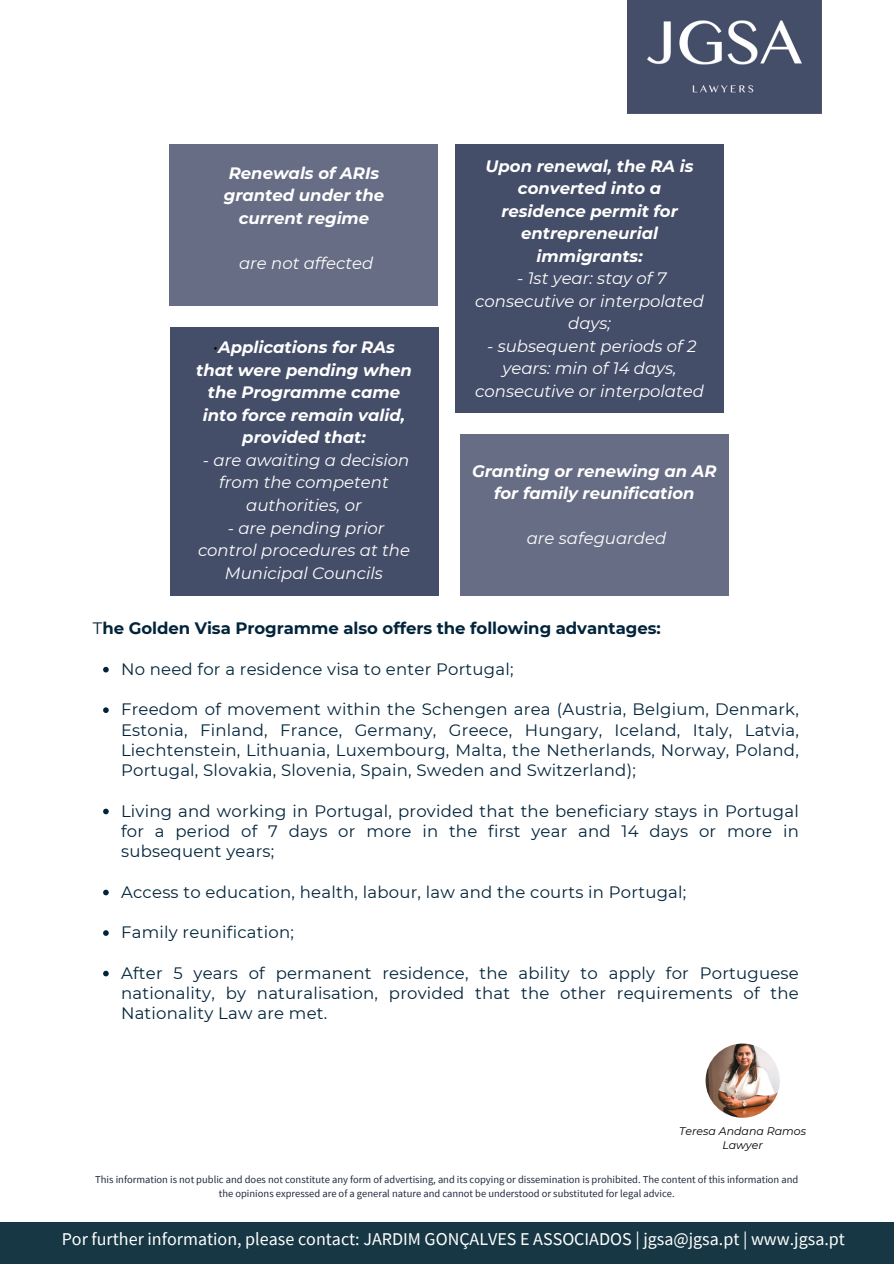
<style>
.page{position:relative;width:894px;height:1264px;background:#fff}
.page>*{position:absolute;margin:0;border:0;box-sizing:border-box;transform-origin:0 0}
.t1{font:18px "Source Sans Pro";color:#fff}
.t2{font:16.5px/20.2px "Montserrat";letter-spacing:.015em;color:#02243b;text-align:justify}
.t3{font:italic 700 16.5px/22.5px "Montserrat";color:#fff;text-align:center}
.t4{font:italic 16.5px/22.5px "Montserrat";color:#fff;text-align:center}
.t5{font:700 16.5px "Montserrat";letter-spacing:-.005em;color:#02243b}
.t6{font:italic 10.95px "Montserrat";color:#000}
.t7{font:10.5px/14px "Source Sans Pro";color:#23293f;text-align:center}
.s1{font-weight:400;color:#000}
.s2{font-weight:400}
</style>
<div class="page">
<img style="left:627px;top:0;width:193px;height:114px">
<div style="left:0;top:1221px;width:893px;height:42px;background:#173744"></div>
<img style="left:705px;top:1043px;width:74px;height:74px;border-radius:50%">
<div style="left:170px;top:144px;width:268px;height:161px;background:#676d84"></div>
<div style="left:455px;top:144px;width:268px;height:268px;background:#454e69"></div>
<div style="left:170px;top:328px;width:268px;height:268px;background:#454e69"></div>
<div style="left:460px;top:435px;width:268px;height:161px;background:#676d84"></div>
<svg style="left:103px;top:667px;width:6px;height:5px"></svg>
<svg style="left:103px;top:707px;width:6px;height:6px"></svg>
<svg style="left:103px;top:808px;width:6px;height:6px"></svg>
<svg style="left:103px;top:889px;width:6px;height:6px"></svg>
<svg style="left:103px;top:930px;width:6px;height:5px"></svg>
<svg style="left:103px;top:970px;width:6px;height:6px"></svg>
<p class="t3" style="left:485px;top:154px;width:209px">Upon renewal, the RA is converted into a residence permit for entrepreneurial immigrants:</p>
<p class="t4" style="left:475px;top:267px;width:230px">- 1st year: stay of 7 consecutive or interpolated days;</p>
<p class="t4" style="left:475px;top:334px;width:230px">- subsequent periods of 2 years: min of 14 days, consecutive or interpolated</p>
<h2 class="t3" style="left:224px;top:161px;width:162px">Renewals of ARIs granted under the current regime</h2>
<h2 class="t4" style="left:239px;top:251px;width:136px">are not affected</h2>
<p class="t3" style="left:196px;top:336px;width:217px"><span class="s1">•</span>Applications for RAs that were pending when the Programme came into force remain valid, provided that:</p>
<p class="t4" style="left:203px;top:449px;width:208px">- are awaiting a decision from the competent authorities, or</p>
<p class="t4" style="left:198px;top:516px;width:213px">- are pending prior control procedures at the<br>Municipal Councils</p>
<p class="t5" style="left:93px;top:618px;width:569px"><span class="s2">T</span>he Golden Visa Programme also offers the following advantages:</p>
<p class="t2" style="left:121px;top:658px;width:394px">No need for a residence visa to enter Portugal;</p>
<p class="t2" style="left:121px;top:699px;width:679px">Freedom of movement within the Schengen area (Austria, Belgium, Denmark, Estonia, Finland, France, Germany, Greece, Hungary, Iceland, Italy, Latvia, Liechtenstein, Lithuania, Luxembourg, Malta, the Netherlands, Norway, Poland, Portugal, Slovakia, Slovenia, Spain, Sweden and Switzerland);</p>
<p class="t2" style="left:121px;top:800px;width:679px">Living and working in Portugal, provided that the beneficiary stays in Portugal for a period of 7 days or more in the first year and 14 days or more in subsequent years;</p>
<p class="t2" style="left:121px;top:881px;width:566px">Access to education, health, labour, law and the courts in Portugal;</p>
<p class="t2" style="left:121px;top:922px;width:174px">Family reunification;</p>
<h2 class="t2" style="left:121px;top:962px;width:679px">After 5 years of permanent residence, the ability to apply for Portuguese nationality, by naturalisation, provided that the other requirements of the Nationality Law are met.</h2>
<p class="t3" style="left:472px;top:459px;width:246px">Granting or renewing an AR for family reunification</p>
<p class="t4" style="left:526px;top:527px;width:141px">are safeguarded</p>
<h2 class="t6" style="left:679px;top:1123px;width:129px">Teresa Andana Ramos</h2>
<h2 class="t6" style="left:722px;top:1138px;width:42px">Lawyer</h2>
<h2 class="t7" style="left:95px;top:1171px;width:704px">This information is not public and does not constitute any form of advertising, and its copying or dissemination is prohibited. The content of this information and the opinions expressed are of a general nature and cannot be understood or substituted for legal advice.</h2>
<h1 class="t1" style="left:62px;top:1227px;width:784px">Por further information, please contact: JARDIM GONÇALVES E ASSOCIADOS | jgsa@jgsa.pt | www.jgsa.pt</h1>
</div>
